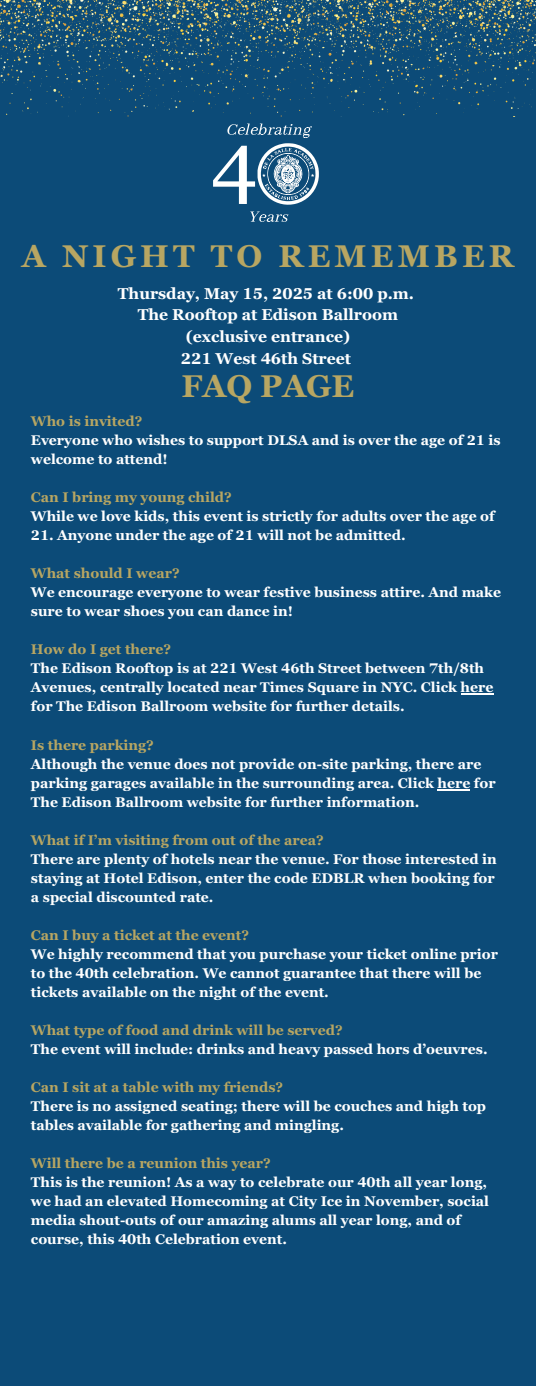
<style>
.page{position:relative;width:536px;height:1386px;background:#0c4b78}
.page>*{position:absolute;margin:0;border:0;box-sizing:border-box;transform-origin:0 0}
.t1{font:700 31.5px "Georgia Pro";letter-spacing:.13em;color:#b8a662}
.t2{font:700 15.75px/21.7px "Georgia Pro";color:#fff;text-align:center}
.t3{font:700 14px/19.1px "Georgia Pro";color:#fff}
.t4{font:700 14px "Georgia Pro";color:#b8a662}
.t5{font:700 14px/19.1px "Georgia Pro";color:#fffffe}
</style>
<div class="page">
<img style="left:0;top:0;width:536px;height:117px">
<svg style="left:212px;top:116px;width:111px;height:106px"></svg>
<hr style="left:460px;top:694px;width:33px;height:1px;background:#fff">
<hr style="left:437px;top:789px;width:33px;height:1px;background:#fff">
<p class="t1" style="left:22px;top:238px;width:493px">A NIGHT TO REMEMBER</p>
<p class="t2" style="left:118px;top:282px;width:297px">Thursday, May 15, 2025 at 6:00 p.m.<br>The Rooftop at Edison Ballroom (exclusive entrance)<br>221 West 46th Street</p>
<p class="t1" style="left:181px;top:368px;width:174px">FAQ PAGE</p>
<h1 class="t4" style="left:31px;top:413px;width:113px">Who is invited?</h1>
<h2 class="t3" style="left:31px;top:431px;width:471px">Everyone who wishes to support DLSA and is over the age of 21 is welcome to attend!</h2>
<h1 class="t4" style="left:31px;top:489px;width:202px">Can I bring my young child?</h1>
<p class="t3" style="left:31px;top:507px;width:465px">While we love kids, this event is strictly for adults over the age of</p>
<p class="t3" style="left:31px;top:526px;width:376px">21. Anyone under the age of 21 will not be admitted.</p>
<p class="t4" style="left:31px;top:565px;width:150px">What should I wear?</p>
<p class="t3" style="left:31px;top:583px;width:471px">We encourage everyone to wear festive business attire. And make sure to wear shoes you can dance in!</p>
<p class="t4" style="left:31px;top:642px;width:142px">How do I get there?</p>
<p class="t3" style="left:31px;top:659px;width:464px">The Edison Rooftop is at 221 West 46th Street between 7th/8th<br>Avenues, centrally located near Times Square in NYC. Click here for The Edison Ballroom website for further details.</p>
<p class="t4" style="left:31px;top:737px;width:124px">Is there parking?</p>
<p class="t3" style="left:31px;top:754px;width:466px">Although the venue does not provide on-site parking, there are parking garages available in the surrounding area. Click here for<br>The Edison Ballroom website for further information.</p>
<p class="t4" style="left:31px;top:832px;width:294px">What if I’m visiting from out of the area?</p>
<p class="t5" style="left:31px;top:849px;width:467px">There are plenty of hotels near the venue. For those interested in staying at Hotel Edison, enter the code EDBLR when booking for a special discounted rate.</p>
<p class="t4" style="left:31px;top:927px;width:219px">Can I buy a ticket at the event?</p>
<p class="t3" style="left:31px;top:944px;width:468px">We highly recommend that you purchase your ticket online prior to the 40th celebration. We cannot guarantee that there will be tickets available on the night of the event.</p>
<p class="t4" style="left:31px;top:1022px;width:313px">What type of food and drink will be served?</p>
<p class="t3" style="left:31px;top:1040px;width:458px">The event will include: drinks and heavy passed hors d’oeuvres.</p>
<p class="t4" style="left:31px;top:1079px;width:254px">Can I sit at a table with my friends?</p>
<p class="t5" style="left:31px;top:1097px;width:456px">There is no assigned seating; there will be couches and high top tables available for gathering and mingling.</p>
<p class="t4" style="left:31px;top:1155px;width:241px">Will there be a reunion this year?</p>
<p class="t3" style="left:31px;top:1173px;width:459px">This is the reunion! As a way to celebrate our 40th all year long, we had an elevated Homecoming at City Ice in November, social media shout-outs of our amazing alums all year long, and of course, this 40th Celebration event.</p>
</div>
